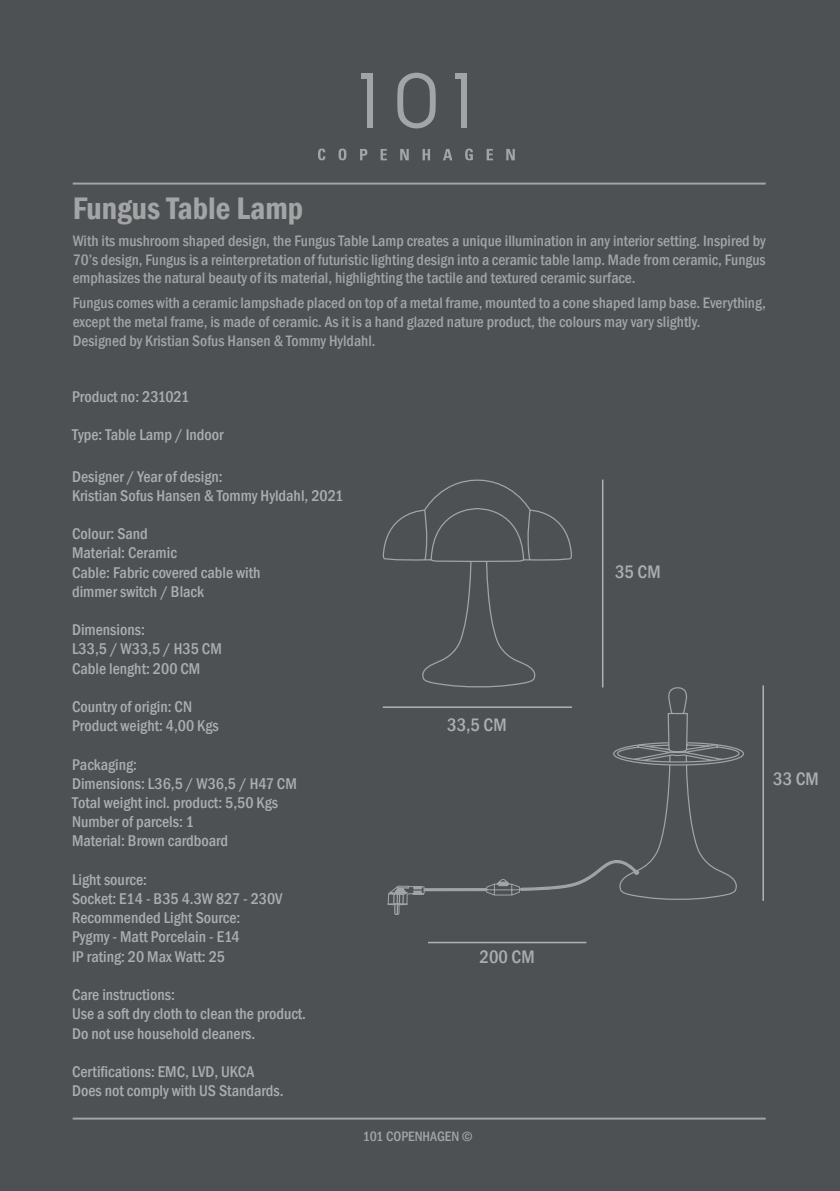
<style>
.page{position:relative;width:840px;height:1191px;background:#fff}
.page>*{position:absolute;margin:0;border:0;box-sizing:border-box;transform-origin:0 0}
.t1{font:600 condensed 32px "Franklin Gothic";color:#a2a4a5}
.t2{font:500 condensed 18.6px "Franklin Gothic";color:#abaeaf}
.t3{font:500 condensed 16px/19.2px "Franklin Gothic";color:#abaeaf}
.t4{font:500 condensed 15.6px/18.8px "Franklin Gothic";color:#a2a4a5;text-align:justify}
.t5{font:500 condensed 14px "Franklin Gothic";color:#a2a4a5}
</style>
<div class="page">
<div style="left:0;top:0;width:839px;height:1191px;background:#4d5154"></div>
<svg style="left:397px;top:73px;width:38px;height:55px"></svg>
<div style="left:460px;top:76px;width:6px;height:52px;background:#a2a4a5"></div>
<div style="left:455px;top:73px;width:11px;height:5px;background:#a2a4a5"></div>
<div style="left:367px;top:76px;width:6px;height:52px;background:#a2a4a5"></div>
<div style="left:361px;top:73px;width:12px;height:5px;background:#a2a4a5"></div>
<svg style="left:318px;top:149px;width:7px;height:11px"></svg>
<svg style="left:338px;top:149px;width:8px;height:11px"></svg>
<svg style="left:360px;top:149px;width:7px;height:11px"></svg>
<svg style="left:380px;top:149px;width:7px;height:11px"></svg>
<svg style="left:400px;top:149px;width:8px;height:11px"></svg>
<svg style="left:422px;top:149px;width:8px;height:11px"></svg>
<svg style="left:443px;top:149px;width:9px;height:11px"></svg>
<svg style="left:465px;top:149px;width:7px;height:11px"></svg>
<svg style="left:486px;top:149px;width:6px;height:11px"></svg>
<svg style="left:506px;top:149px;width:8px;height:11px"></svg>
<hr style="left:73px;top:183px;width:692px;height:2px;background:#a2a4a5">
<hr style="left:73px;top:1117px;width:692px;height:2px;background:#a2a4a5">
<hr style="left:427px;top:941px;width:159px;height:2px;background:#adb1b1">
<hr style="left:762px;top:685px;width:1px;height:216px;background:#adb1b1">
<svg style="left:382px;top:479px;width:362px;height:436px"></svg>
<h1 class="t1" style="left:73px;top:186px;width:232px">Fungus Table Lamp</h1>
<p class="t4" style="left:73px;top:231px;width:694px">With its mushroom shaped design, the Fungus Table Lamp creates a unique illumination in any interior setting. Inspired by 70’s design, Fungus is a reinterpretation of futuristic lighting design into a ceramic table lamp. Made from ceramic, Fungus emphasizes the natural beauty of its material, highlighting the tactile and textured ceramic surface.</p>
<p class="t4" style="left:73px;top:293px;width:694px;text-align:left">Fungus comes with a ceramic lampshade placed on top of a metal frame, mounted to a cone shaped lamp base. Everything, except the metal frame, is made of ceramic. As it is a hand glazed nature product, the colours may vary slightly.<br>Designed by Kristian Sofus Hansen &amp; Tommy Hyldahl.</p>
<p class="t3" style="left:72px;top:387px;width:118px">Product no: 231021</p>
<p class="t3" style="left:72px;top:425px;width:153px">Type: Table Lamp / Indoor</p>
<p class="t3" style="left:72px;top:466px;width:272px">Designer / Year of design:<br>Kristian Sofus Hansen &amp; Tommy Hyldahl, 2021</p>
<p class="t3" style="left:72px;top:524px;width:190px">Colour: Sand<br>Material: Ceramic<br>Cable: Fabric covered cable with dimmer switch / Black</p>
<p class="t3" style="left:72px;top:620px;width:151px">Dimensions:<br>L33,5 / W33,5 / H35 CM<br>Cable lenght: 200 CM</p>
<p class="t3" style="left:72px;top:697px;width:148px">Country of origin: CN<br>Product weight: 4,00 Kgs</p>
<p class="t3" style="left:72px;top:754px;width:226px">Packaging:<br>Dimensions: L36,5 / W36,5 / H47 CM<br>Total weight incl. product: 5,50 Kgs<br>Number of parcels: 1<br>Material: Brown cardboard</p>
<p class="t3" style="left:72px;top:869px;width:212px">Light source:<br>Socket: E14 - B35 4.3W 827 - 230V<br>Recommended Light Source:<br>Pygmy - Matt Porcelain - E14<br>IP rating: 20 Max Watt: 25</p>
<p class="t3" style="left:72px;top:985px;width:235px">Care instructions:<br>Use a soft dry cloth to clean the product.<br>Do not use household cleaners.</p>
<p class="t3" style="left:72px;top:1061px;width:213px">Certifications: EMC, LVD, UKCA<br>Does not comply with US Standards.</p>
<p class="t2" style="left:447px;top:712px;width:61px">33,5 CM</p>
<p class="t2" style="left:479px;top:945px;width:56px">200 CM</p>
<p class="t5" style="left:363px;top:1126px;width:111px">101 COPENHAGEN ©</p>
<p class="t2" style="left:614px;top:560px;width:47px">35 CM</p>
<p class="t2" style="left:772px;top:767px;width:47px">33 CM</p>
</div>
